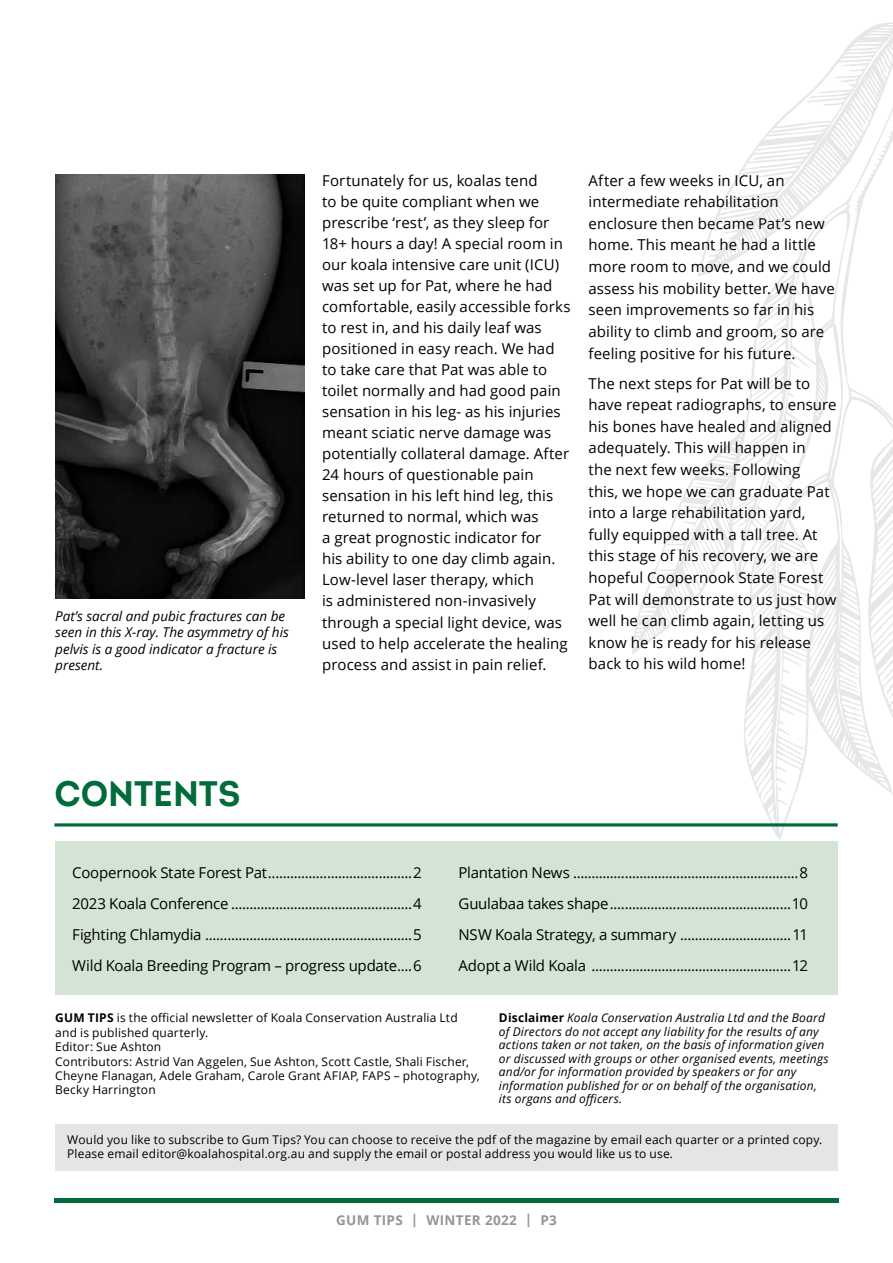
<style>
.page{position:relative;width:893px;height:1263px;background:#fff}
.page>*{position:absolute;margin:0;border:0;box-sizing:border-box;transform-origin:0 0}
.t1{font:700 34.5px "Intro";color:#006c3a}
.t2{font:15px/21px "Open Sans";letter-spacing:.005em;color:#000}
.t3{font:italic 13.5px/16.2px "Open Sans";color:#000}
.t4{font:700 13.5px "Open Sans";letter-spacing:.025em;color:#939598}
.t5{font:12px/14.4px "Open Sans";letter-spacing:.015em;color:#000}
.t6{font:italic 12px/13.5px "Open Sans";letter-spacing:.015em;color:#000}
.s1{font-weight:700}
.s2{font-weight:700;font-style:normal}
</style>
<div class="page">
<div style="left:54px;top:1198px;width:785px;height:5px;background:#006c3a"></div>
<svg style="left:632px;top:22px;width:261px;height:817px"></svg>
<div style="left:55px;top:1124px;width:783px;height:47px;background:#e4e5e6"></div>
<div style="left:55px;top:841px;width:783px;height:154px;background:#d3e4d5"></div>
<hr style="left:54px;top:823px;width:784px;height:3px;background:#006c3a">
<img style="left:55px;top:174px;width:249px;height:425px">
<p class="t3" style="left:55px;top:608px;width:235px">Pat’s sacral and pubic fractures can be seen in this X-ray. The asymmetry of his pelvis is a good indicator a fracture is present.</p>
<p class="t2" style="left:322px;top:169px;width:250px">Fortunately for us, koalas tend<br>to be quite compliant when we prescribe ‘rest’, as they sleep for 18+ hours a day! A special room in our koala intensive care unit (ICU) was set up for Pat, where he had comfortable, easily accessible forks to rest in, and his daily leaf was positioned in easy reach. We had to take care that Pat was able to toilet normally and had good pain sensation in his leg- as his injuries meant sciatic nerve damage was potentially collateral damage. After 24 hours of questionable pain sensation in his left hind leg, this returned to normal, which was<br>a great prognostic indicator for<br>his ability to one day climb again.<br>Low-level laser therapy, which<br>is administered non-invasively through a special light device, was used to help accelerate the healing process and assist in pain relief.</p>
<p class="t2" style="left:588px;top:169px;width:248px;line-height:21.6px">After a few weeks in ICU, an intermediate rehabilitation enclosure then became Pat’s new home. This meant he had a little more room to move, and we could assess his mobility better. We have seen improvements so far in his ability to climb and groom, so are feeling positive for his future.</p>
<p class="t2" style="left:588px;top:372px;width:250px;line-height:21.6px">The next steps for Pat will be to have repeat radiographs, to ensure his bones have healed and aligned adequately. This will happen in<br>the next few weeks. Following<br>this, we hope we can graduate Pat into a large rehabilitation yard, fully equipped with a tall tree. At this stage of his recovery, we are hopeful Coopernook State Forest<br>Pat will demonstrate to us just how well he can climb again, letting us know he is ready for his release back to his wild home!</p>
<h1 class="t1" style="left:54px;top:772px;width:188px">CONTENTS</h1>
<p class="t2" style="left:72px;top:856px;width:351px;line-height:31px;text-align:justify">Coopernook State Forest Pat.......................................2<br>2023 Koala Conference .................................................4<br>Fighting Chlamydia ........................................................5<br>Wild Koala Breeding Program – progress update....6</p>
<p class="t2" style="left:459px;top:856px;width:351px;line-height:31px;text-align:justify">Plantation News .............................................................8<br>Guulabaa takes shape.................................................10<br>NSW Koala Strategy, a summary ..............................11<br>Adopt a Wild Koala ......................................................12</p>
<p class="t5" style="left:55px;top:1010px;width:426px"><span class="s1">GUM TIPS</span> is the official newsletter of Koala Conservation Australia Ltd and is published quarterly.<br>Editor: Sue Ashton<br>Contributors: Astrid Van Aggelen, Sue Ashton, Scott Castle, Shali Fischer, Cheyne Flanagan, Adele Graham, Carole Grant AFIAP, FAPS – photography, Becky Harrington</p>
<p class="t6" style="left:499px;top:1011px;width:331px"><span class="s2">Disclaimer</span> Koala Conservation Australia Ltd and the Board of Directors do not accept any liability for the results of any actions taken or not taken, on the basis of information given or discussed with groups or other organised events, meetings and/or for information provided by speakers or for any information published for or on behalf of the organisation, its organs and officers.</p>
<p class="t5" style="left:67px;top:1132px;width:757px">Would you like to subscribe to Gum Tips? You can choose to receive the pdf of the magazine by email each quarter or a printed copy.<br>Please email editor@koalahospital.org.au and supply the email or postal address you would like us to use.</p>
<p class="t4" style="left:336px;top:1210px;width:222px">GUM TIPS | WINTER 2022 | P3</p>
</div>
